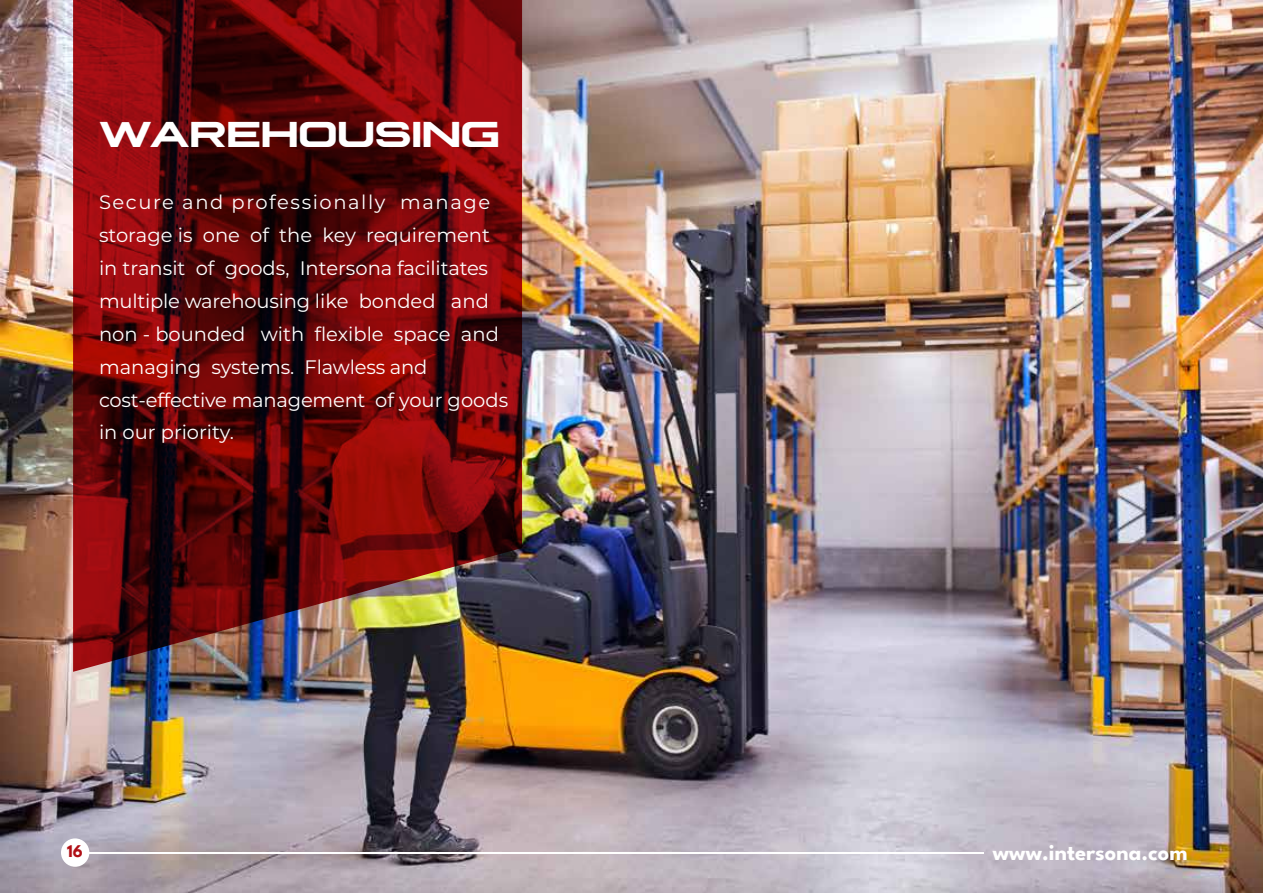
<style>
.page{position:relative;width:1263px;height:893px;background:#fff}
.page>*{position:absolute;margin:0;border:0;box-sizing:border-box;transform-origin:0 0}
.t1{font:700 37.5px "Plateia";color:#fff}
.t2{font:700 22.5px "League Spartan";color:#fff}
.t3{font:19.5px/33px "Montserrat";color:#fff}
.t4{font:700 18px "League Spartan";color:#b00f15}
</style>
<div class="page">
<img style="left:0;top:0;width:1263px;height:893px">
<svg style="left:73px;top:0;width:449px;height:672px;background:#691110"></svg>
<hr style="left:75px;top:852px;width:908px;height:1px;background:#fff">
<div style="left:61px;top:838px;width:28px;height:29px;background:#fff;border-radius:50%"></div>
<h1 class="t1" style="left:99px;top:112px;width:402px">WAREHOUSING</h1>
<p class="t3" style="left:99px;top:184px;width:411px">Secure and professionally manage storage is one of the key requirement in transit of goods, Intersona facilitates multiple warehousing like bonded and non - bounded with flexible space and managing systems. Flawless and cost-effective management of your goods in our priority.</p>
<p class="t4" style="left:67px;top:837px;width:18px">16</p>
<p class="t2" style="left:993px;top:835px;width:196px">www.intersona.com</p>
</div>
